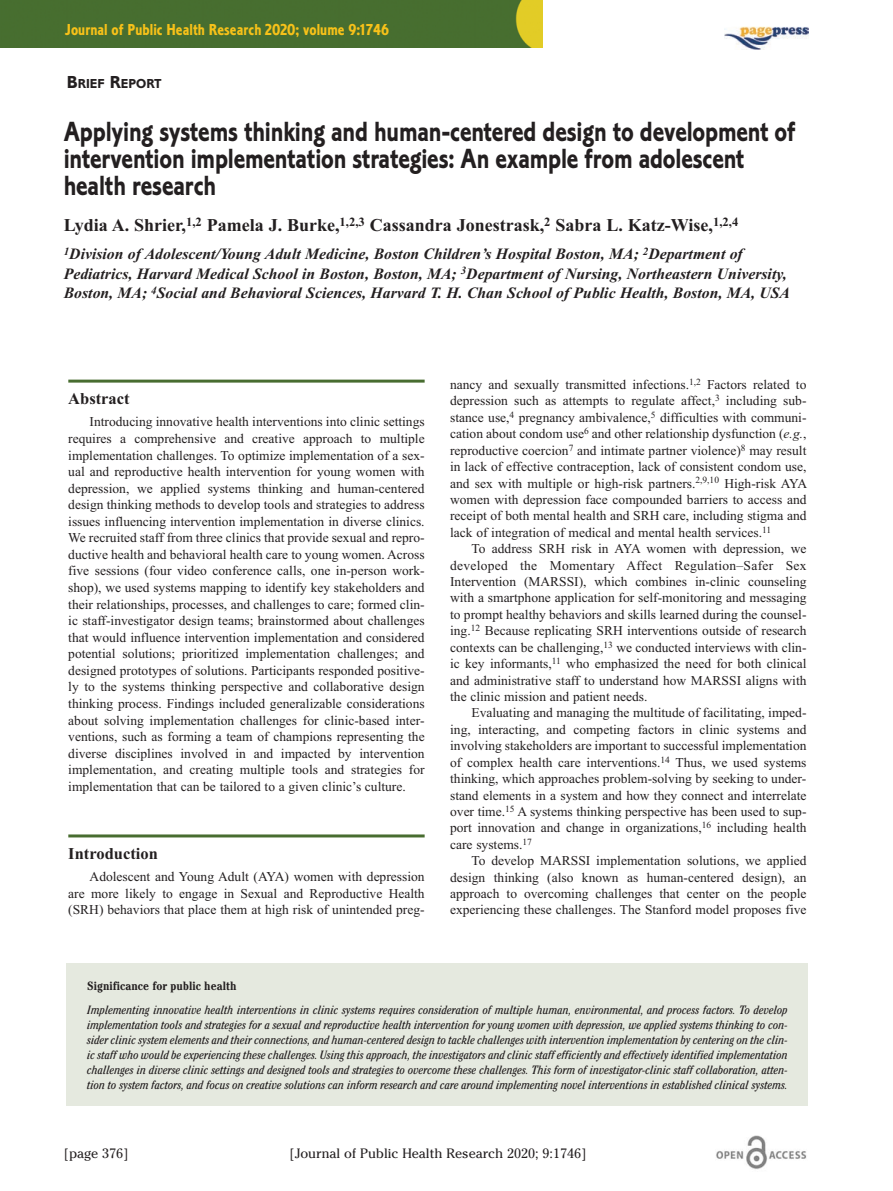
<style>
.page{position:relative;width:893px;height:1191px;background:#fff}
.page>*{position:absolute;margin:0;border:0;box-sizing:border-box;transform-origin:0 0}
.t1{font:28.8px/27px "Corinthian Bold Plain";letter-spacing:-.005em;color:#231f20;scale:.83 1}
.t2{font:700 18px "Times New Roman";color:#231f20}
.t3{font:16.5px "Corinthian Bold Condensed Plain";color:#f7c119}
.t4{font:700 16.5px "Times New Roman";color:#231f20}
.t5{font:italic 700 15.75px/19.5px "Times New Roman";color:#231f20}
.t6{font:13.5px/16.4px "Times New Roman";color:#231f20;text-align:justify}
.t7{font:13.5px "Cheltenham";color:#231f20}
.t8{font:13.5px "Corinthian Bold Plain";color:#231f20}
.t9{font:italic condensed 12px/15px "Cheltenham";color:#231f20;text-align:justify}
.t10{font:700 condensed 12px "Cheltenham";color:#231f20}
.s1{font-size:18px}
.s2{font-style:italic}
</style>
<div class="page">
<div style="left:0;top:0;width:543px;height:48px;background:#476e2f"></div>
<img style="left:716px;top:1135px;width:91px;height:35px">
<hr style="left:68px;top:379px;width:357px;height:3px;background:#486d30">
<hr style="left:68px;top:834px;width:357px;height:3px;background:#486d30">
<div style="left:67px;top:963px;width:741px;height:143px;background:#e5e9df"></div>
<img style="left:724px;top:26px;width:84px;height:24px">
<p class="t3" style="left:65px;top:24px;width:326px">Journal of Public Health Research 2020; volume 9:1746</p>
<p class="t8" style="left:67px;top:79px;width:96px"><span class="s1">B</span>RIEF <span class="s1">R</span>EPORT</p>
<h1 class="t1" style="left:64px;top:121px;width:883px">Applying systems thinking and human-centered design to development of intervention implementation strategies: An example from adolescent health research</h1>
<h2 class="t2" style="left:64px;top:215px;width:676px">Lydia A. Shrier,<sup>1,2</sup> Pamela J. Burke,<sup>1,2,3</sup> Cassandra Jonestrask,<sup>2</sup> Sabra L. Katz-Wise,<sup>1,2,4</sup></h2>
<p class="t5" style="left:64px;top:244px;width:728px"><sup>1</sup>Division of Adolescent/Young Adult Medicine, Boston Children’s Hospital Boston, MA; <sup>2</sup>Department of<br>Pediatrics, Harvard Medical School in Boston, Boston, MA; <sup>3</sup>Department of Nursing, Northeastern University,<br>Boston, MA; <sup>4</sup>Social and Behavioral Sciences, Harvard T. H. Chan School of Public Health, Boston, MA, USA</p>
<p class="t4" style="left:68px;top:388px;width:63px">Abstract</p>
<p class="t6" style="left:68px;top:413px;width:358px;text-indent:21px">Introducing innovative health interventions into clinic settings requires a comprehensive and creative approach to multiple implementation challenges. To optimize implementation of a sex&shy;ual and reproductive health intervention for young women with depression, we applied systems thinking and human-centered design thinking methods to develop tools and strategies to address issues influencing intervention implementation in diverse clinics.<br>We recruited staff from three clinics that provide sexual and repro&shy;ductive health and behavioral health care to young women. Across five sessions (four video conference calls, one in-person work&shy;shop), we used systems mapping to identify key stakeholders and their relationships, processes, and challenges to care; formed clin&shy;ic staff-investigator design teams; brainstormed about challenges that would influence intervention implementation and considered potential solutions; prioritized implementation challenges; and designed prototypes of solutions. Participants responded positive&shy;ly to the systems thinking perspective and collaborative design thinking process. Findings included generalizable considerations about solving implementation challenges for clinic-based inter&shy;ventions, such as forming a team of champions representing the diverse disciplines involved in and impacted by intervention implementation, and creating multiple tools and strategies for implementation that can be tailored to a given clinic’s culture.</p>
<p class="t4" style="left:68px;top:843px;width:91px">Introduction</p>
<p class="t6" style="left:68px;top:868px;width:358px;text-indent:21px">Adolescent and Young Adult (AYA) women with depression are more likely to engage in Sexual and Reproductive Health (SRH) behaviors that place them at high risk of unintended preg-</p>
<p class="t6" style="left:450px;top:376px;width:359px">nancy and sexually transmitted infections.<sup>1,2</sup> Factors related to depression such as attempts to regulate affect,<sup>3</sup> including sub&shy;stance use,<sup>4</sup> pregnancy ambivalence,<sup>5</sup> difficulties with communi&shy;cation about condom use<sup>6</sup> and other relationship dysfunction (<span class="s2">e.g.</span>, reproductive coercion<sup>7</sup> and intimate partner violence)<sup>8</sup> may result in lack of effective contraception, lack of consistent condom use, and sex with multiple or high-risk partners.<sup>2,9,10</sup> High-risk AYA women with depression face compounded barriers to access and receipt of both mental health and SRH care, including stigma and lack of integration of medical and mental health services.<sup>11</sup></p>
<p class="t6" style="left:450px;top:540px;width:358px;text-indent:21px">To address SRH risk in AYA women with depression, we developed the Momentary Affect Regulation–Safer Sex Intervention (MARSSI), which combines in-clinic counseling with a smartphone application for self-monitoring and messaging to prompt healthy behaviors and skills learned during the counsel&shy;ing.<sup>12</sup> Because replicating SRH interventions outside of research contexts can be challenging,<sup>13</sup> we conducted interviews with clin&shy;ic key informants,<sup>11</sup> who emphasized the need for both clinical and administrative staff to understand how MARSSI aligns with the clinic mission and patient needs.</p>
<p class="t6" style="left:450px;top:704px;width:358px;text-indent:21px">Evaluating and managing the multitude of facilitating, imped&shy;ing, interacting, and competing factors in clinic systems and involving stakeholders are important to successful implementation of complex health care interventions.<sup>14</sup> Thus, we used systems thinking, which approaches problem-solving by seeking to under&shy;stand elements in a system and how they connect and interrelate over time.<sup>15</sup> A systems thinking perspective has been used to sup&shy;port innovation and change in organizations,<sup>16</sup> including health care systems.<sup>17</sup></p>
<p class="t6" style="left:450px;top:852px;width:358px;text-indent:21px">To develop MARSSI implementation solutions, we applied design thinking (also known as human-centered design), an approach to overcoming challenges that center on the people experiencing these challenges. The Stanford model proposes five</p>
<p class="t10" style="left:87px;top:981px;width:151px">Significance for public health</p>
<p class="t9" style="left:87px;top:1003px;width:702px">Implementing innovative health interventions in clinic systems requires consideration of multiple human, environmental, and process factors. To develop implementation tools and strategies for a sexual and reproductive health intervention for young women with depression, we applied systems thinking to con&shy;sider clinic system elements and their connections, and human-centered design to tackle challenges with intervention implementation by centering on the clin&shy;ic staff who would be experiencing these challenges. Using this approach, the investigators and clinic staff efficiently and effectively identified implementation challenges in diverse clinic settings and designed tools and strategies to overcome these challenges. This form of investigator-clinic staff collaboration, atten&shy;tion to system factors, and focus on creative solutions can inform research and care around implementing novel interventions in established clinical systems.</p>
<p class="t7" style="left:64px;top:1145px;width:66px">[page 376]</p>
<p class="t7" style="left:289px;top:1145px;width:299px">[Journal of Public Health Research 2020; 9:1746]</p>
</div>
